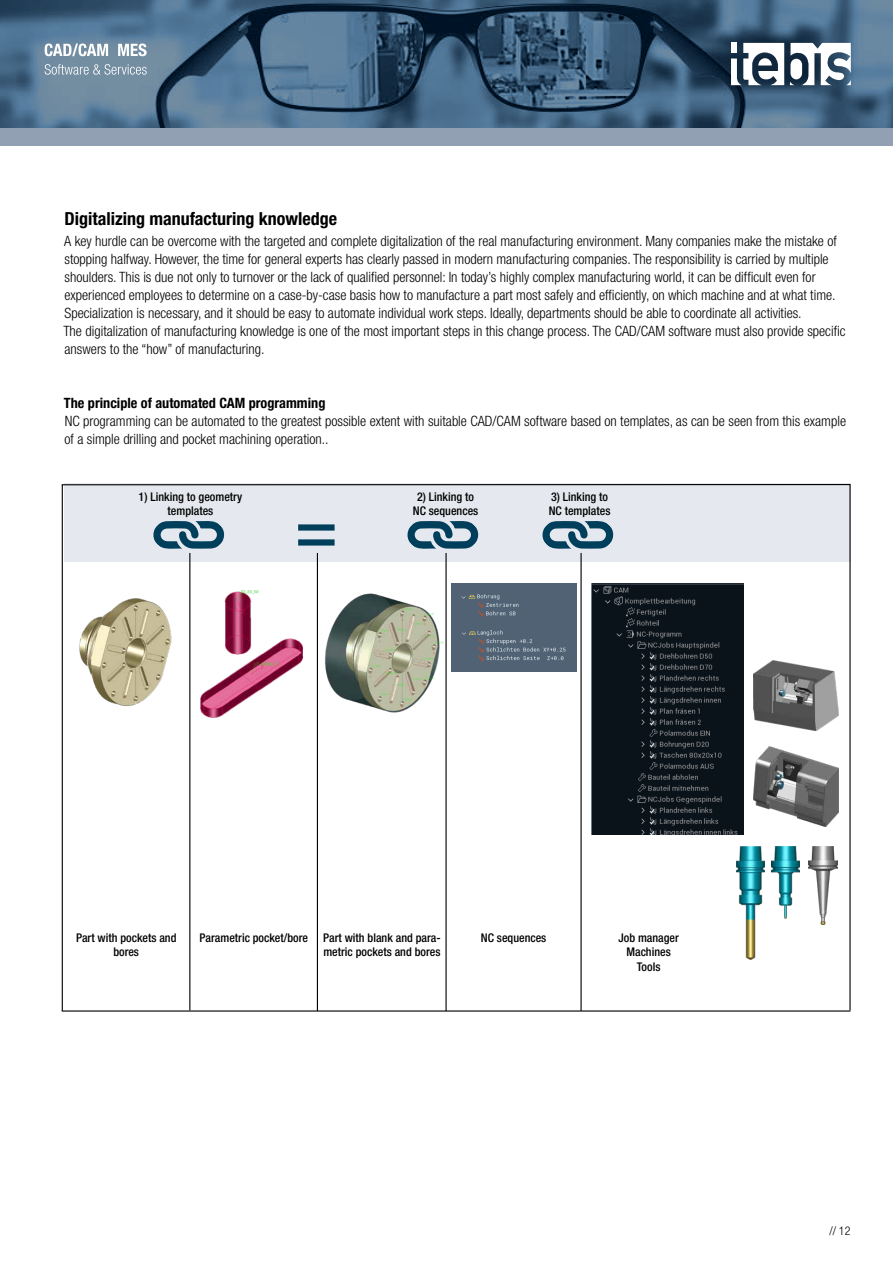
<style>
.page{position:relative;width:893px;height:1263px;background:#fff}
.page>*{position:absolute;margin:0;border:0;box-sizing:border-box;transform-origin:0 0}
.t1{font:500 condensed 72px "Helvetica Neue LT Std";color:#003f5b}
.t2{font:700 condensed 18px "Helvetica Neue LT Std";color:#000}
.t3{font:300 condensed 14.25px/18px "Helvetica Neue LT Std";color:#000}
.t4{font:700 condensed 14.25px "Helvetica Neue LT Std";color:#000}
.t5{font:500 condensed 12px/14.2px "Helvetica Neue LT Std";color:#000;text-align:center}
.t6{font:300 condensed 12px "Helvetica Neue LT Std";color:#000}
</style>
<div class="page">
<svg style="left:61px;top:483px;width:790px;height:528px"></svg>
<hr style="left:62px;top:485px;width:1px;height:526px;background:#000">
<img style="left:63px;top:584px;width:123px;height:140px">
<img style="left:452px;top:584px;width:124px;height:87px">
<img style="left:591px;top:584px;width:152px;height:250px">
<img style="left:753px;top:660px;width:85px;height:70px">
<img style="left:753px;top:746px;width:85px;height:80px">
<img style="left:809px;top:846px;width:28px;height:79px">
<img style="left:772px;top:846px;width:28px;height:73px">
<img style="left:736px;top:846px;width:29px;height:113px">
<div style="left:151px;top:516px;width:72px;height:37px;background:#e5e8ee"></div>
<svg style="left:153px;top:521px;width:74px;height:28px"></svg>
<div style="left:281px;top:516px;width:72px;height:37px;background:#e5e8ee"></div>
<div style="left:405px;top:516px;width:72px;height:37px;background:#e5e8ee"></div>
<svg style="left:407px;top:521px;width:74px;height:28px"></svg>
<div style="left:540px;top:516px;width:72px;height:37px;background:#e5e8ee"></div>
<svg style="left:542px;top:521px;width:74px;height:28px"></svg>
<hr style="left:62px;top:1010px;width:788px;height:1px;background:#000">
<svg style="left:0;top:0;width:893px;height:129px;background:#43637e"></svg>
<div style="left:0;top:129px;width:893px;height:17px;background:#92a0b3"></div>
<svg style="left:731px;top:43px;width:53px;height:42px"></svg>
<svg style="left:790px;top:43px;width:61px;height:42px"></svg>
<svg style="left:45px;top:44px;width:63px;height:12px"></svg>
<svg style="left:118px;top:44px;width:29px;height:12px"></svg>
<svg style="left:45px;top:64px;width:102px;height:11px"></svg>
<img style="left:189px;top:584px;width:124px;height:140px">
<img style="left:322px;top:584px;width:123px;height:140px">
<p class="t2" style="left:65px;top:208px;width:274px">Digitalizing manufacturing knowledge</p>
<p class="t3" style="left:63px;top:232px;width:784px">A key hurdle can be overcome with the targeted and complete digitalization of the real manufacturing environment. Many companies make the mistake of stopping halfway. However, the time for general experts has clearly passed in modern manufacturing companies. The responsibility is carried by multiple shoulders. This is due not only to turnover or the lack of qualified personnel: In today’s highly complex manufacturing world, it can be difficult even for experienced employees to determine on a case-by-case basis how to manufacture a part most safely and efficiently, on which machine and at what time.<br>Specialization is necessary, and it should be easy to automate individual work steps. Ideally, departments should be able to coordinate all activities.<br>The digitalization of manufacturing knowledge is one of the most important steps in this change process. The CAD/CAM software must also provide specific answers to the “how” of manufacturing.</p>
<p class="t4" style="left:64px;top:395px;width:263px">The principle of automated CAM programming</p>
<p class="t3" style="left:65px;top:412px;width:783px">NC programming can be automated to the greatest possible extent with suitable CAD/CAM software based on templates, as can be seen from this example of a simple drilling and pocket machining operation..</p>
<p class="t5" style="left:139px;top:489px;width:105px">1) Linking to geometry templates</p>
<p class="t5" style="left:413px;top:489px;width:67px">2) Linking to<br>NC sequences</p>
<p class="t5" style="left:549px;top:489px;width:63px;text-align:left">3) Linking to<br>NC templates</p>
<h1 class="t1" style="left:295px;top:485px;width:45px">=</h1>
<p class="t5" style="left:76px;top:931px;width:102px">Part with pockets and bores</p>
<p class="t5" style="left:200px;top:931px;width:110px">Parametric pocket/bore</p>
<p class="t5" style="left:323px;top:931px;width:119px;text-align:left">Part with blank and para&shy;metric pockets and bores</p>
<p class="t5" style="left:481px;top:931px;width:67px">NC sequences</p>
<p class="t5" style="left:618px;top:931px;width:62px">Job manager<br>Machines<br>Tools</p>
<p class="t6" style="left:829px;top:1224px;width:23px">// 12</p>
</div>
